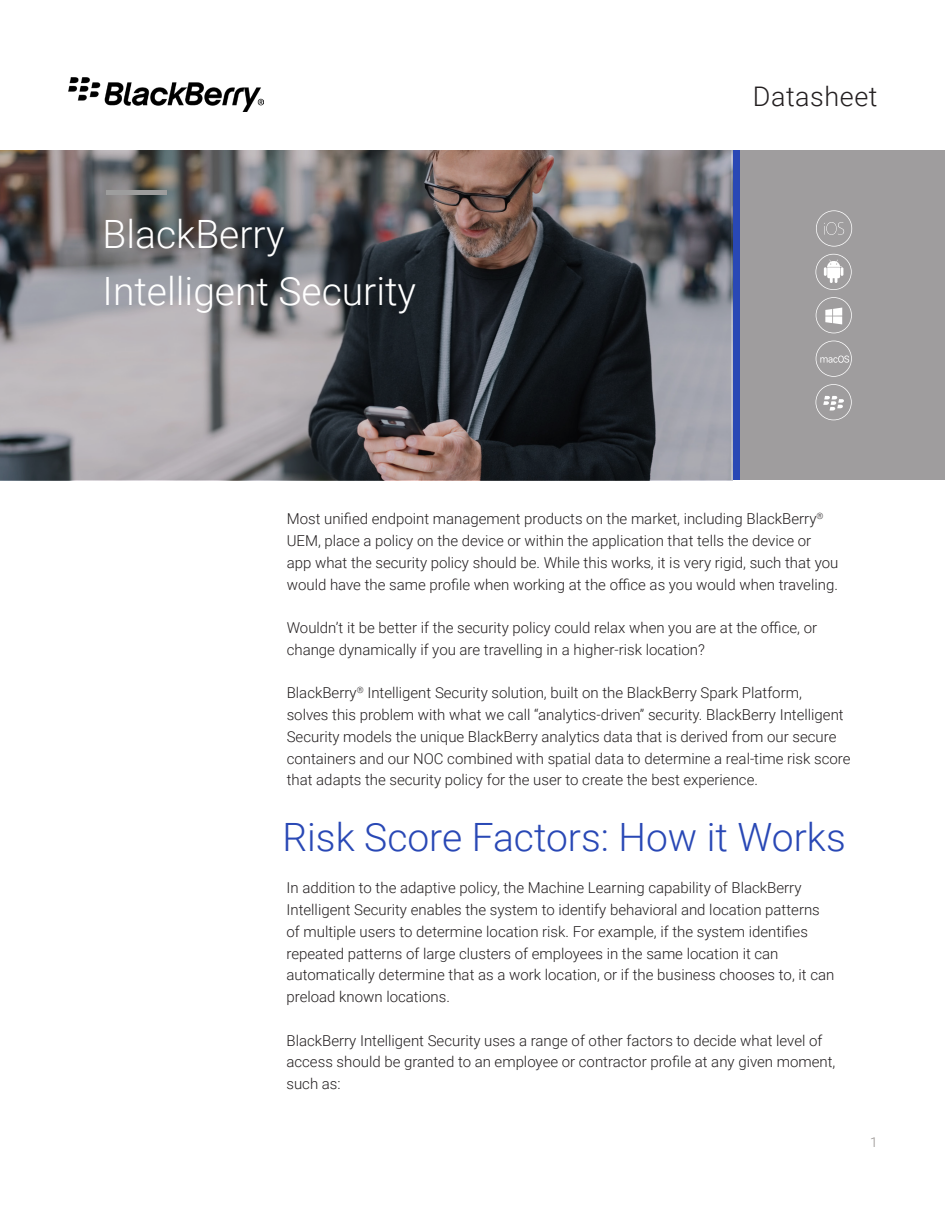
<style>
.page{position:relative;width:945px;height:1215px;background:#fff}
.page>*{position:absolute;margin:0;border:0;box-sizing:border-box;transform-origin:0 0}
.t1{font:300 39px "Roboto";color:#fff}
.t2{font:300 39px "Roboto";color:#2948b5}
.t3{font:300 27px "Roboto";letter-spacing:.02em;color:#231f20}
.t4{font:300 15px/21.8px "Roboto";color:#231f20}
.t5{font:300 13.5px "Roboto";color:#938e8c}
</style>
<div class="page">
<div style="left:732px;top:151px;width:213px;height:329px;background:#9f9d9e"></div>
<img style="left:68px;top:78px;width:195px;height:33px">
<img style="left:0;top:151px;width:732px;height:329px">
<svg style="left:816px;top:210px;width:36px;height:37px"></svg>
<svg style="left:815px;top:254px;width:37px;height:36px"></svg>
<svg style="left:816px;top:297px;width:36px;height:36px"></svg>
<svg style="left:816px;top:341px;width:36px;height:36px"></svg>
<svg style="left:816px;top:384px;width:36px;height:36px"></svg>
<hr style="left:106px;top:191px;width:60px;height:4px;background:#9d9d9d">
<div style="left:733px;top:151px;width:7px;height:329px;background:#2948b5"></div>
<p class="t1" style="left:103px;top:207px;width:183px">BlackBerry</p>
<p class="t1" style="left:103px;top:264px;width:315px">Intelligent Security</p>
<p class="t3" style="left:753px;top:77px;width:126px">Datasheet</p>
<p class="t4" style="left:287px;top:507px;width:553px">Most unified endpoint management products on the market, including BlackBerry<sup>® </sup>UEM, place a policy on the device or within the application that tells the device or app what the security policy should be. While this works, it is very rigid, such that you would have the same profile when working at the office as you would when traveling.</p>
<p class="t4" style="left:287px;top:616px;width:532px">Wouldn’t it be better if the security policy could relax when you are at the office, or change dynamically if you are travelling in a higher-risk location?</p>
<p class="t4" style="left:287px;top:681px;width:565px">BlackBerry<sup>®</sup> Intelligent Security solution, built on the BlackBerry Spark Platform,<br>solves this problem with what we call “analytics-driven” security. BlackBerry Intelligent Security models the unique BlackBerry analytics data that is derived from our secure containers and our NOC combined with spatial data to determine a real-time risk score that adapts the security policy for the user to create the best experience.</p>
<p class="t2" style="left:282px;top:810px;width:565px">Risk Score Factors: How it Works</p>
<p class="t4" style="left:286px;top:876px;width:549px">In addition to the adaptive policy, the Machine Learning capability of BlackBerry Intelligent Security enables the system to identify behavioral and location patterns of multiple users to determine location risk. For example, if the system identifies repeated patterns of large clusters of employees in the same location it can automatically determine that as a work location, or if the business chooses to, it can preload known locations.</p>
<p class="t4" style="left:286px;top:1029px;width:550px">BlackBerry Intelligent Security uses a range of other factors to decide what level of access should be granted to an employee or contractor profile at any given moment, such as:</p>
<p class="t5" style="left:870px;top:1133px;width:9px">1</p>
</div>
